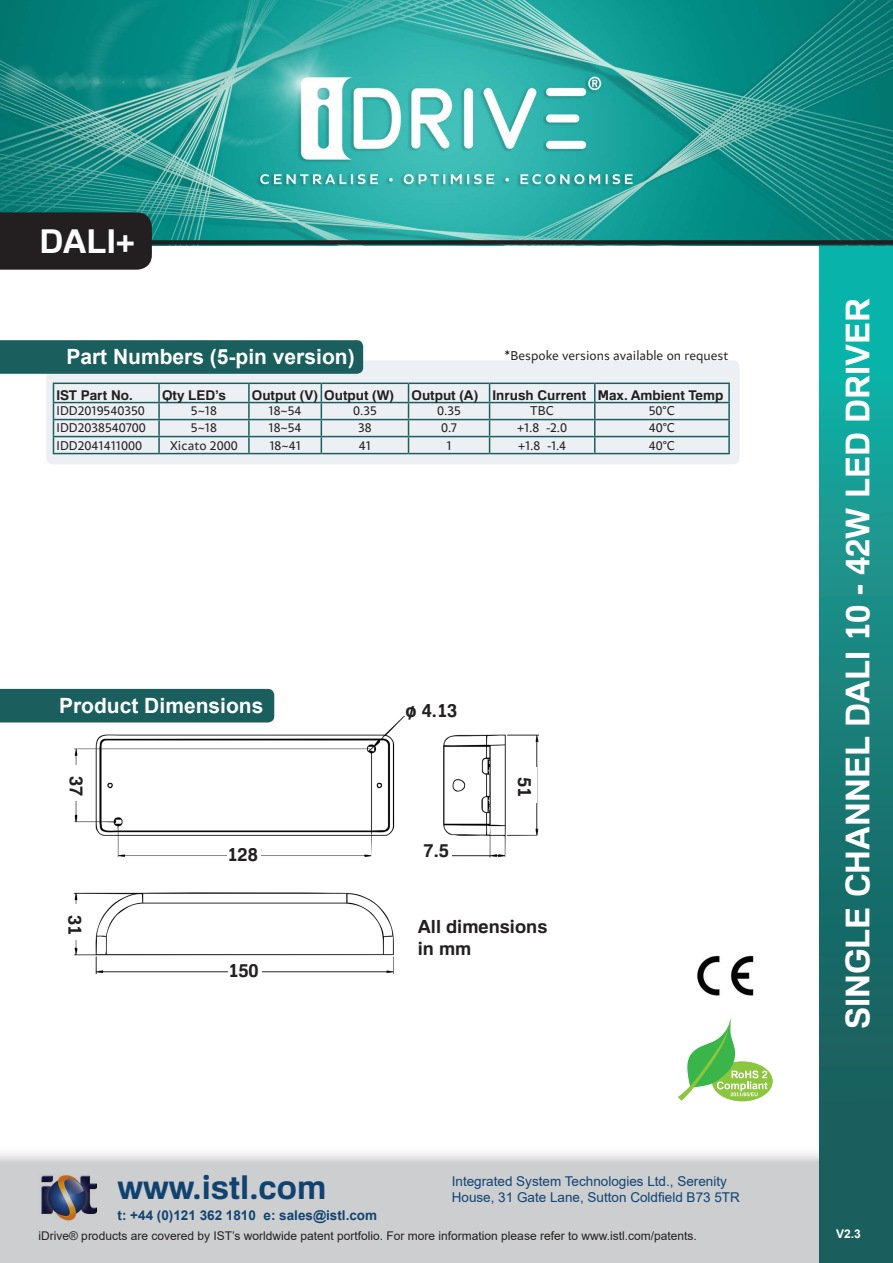
<style>
.page{position:relative;width:893px;height:1263px;background:#fff}
.page>*{position:absolute;margin:0;border:0;box-sizing:border-box;transform-origin:0 0}
.t1{font:700 33px "Familiar Pro";color:#fff}
.t2{font:700 33px "Familiar Pro";color:#114371}
.t3{font:700 21px "Arial";color:#fff}
.t4{font:700 18.15px "Familiar Pro";color:#231f20}
.t5{font:13.5px "Samo Sans";color:#231f20}
.t6{font:13.5px/16.5px "Arial";color:#114371}
.t7{font:700 13.5px "Familiar Pro";color:#231f20}
.t8{font:700 13.5px "Arial";color:#114371}
.t9{font:12px "Arial";color:#231f20}
.t10{font:700 12px "Arial";color:#fff}
</style>
<div class="page">
<div style="left:0;top:1146px;width:836px;height:117px;background:#cdced0"></div>
<div style="left:820px;top:227px;width:73px;height:1036px;background:linear-gradient(to bottom,#0fb7ac,#1d4e4f)"></div>
<img style="left:0;top:0;width:893px;height:246px">
<img style="left:68px;top:707px;width:471px;height:267px">
<div style="left:406px;top:699px;width:52px;height:23px;background:#fff"></div>
<div style="left:227px;top:843px;width:34px;height:24px;background:#fff"></div>
<div style="left:64px;top:765px;width:24px;height:36px;background:#fff"></div>
<div style="left:512px;top:767px;width:24px;height:35px;background:#fff"></div>
<div style="left:424px;top:838px;width:28px;height:25px;background:#fff"></div>
<div style="left:228px;top:959px;width:34px;height:24px;background:#fff"></div>
<div style="left:62px;top:904px;width:24px;height:36px;background:#fff"></div>
<div style="left:418px;top:915px;width:133px;height:75px;background:#fff"></div>
<svg style="left:46px;top:360px;width:694px;height:104px;fill:#ecf0f4"></svg>
<div style="left:0;top:240px;width:893px;height:5px;background:#231f20"></div>
<img style="left:41px;top:1175px;width:56px;height:46px">
<div style="left:0;top:212px;width:152px;height:58px;background:#231f20"></div>
<hr style="left:53px;top:383px;width:106px;height:1px;background:#1a5f5d">
<hr style="left:159px;top:383px;width:90px;height:1px;background:#1a5f5d">
<hr style="left:249px;top:383px;width:72px;height:1px;background:#1a5f5d">
<hr style="left:321px;top:383px;width:87px;height:1px;background:#1a5f5d">
<hr style="left:408px;top:383px;width:82px;height:1px;background:#1a5f5d">
<hr style="left:490px;top:383px;width:105px;height:1px;background:#1a5f5d">
<hr style="left:595px;top:383px;width:135px;height:1px;background:#1a5f5d">
<hr style="left:53px;top:402px;width:106px;height:1px;background:#1a5f5d">
<hr style="left:159px;top:402px;width:90px;height:1px;background:#1a5f5d">
<hr style="left:249px;top:402px;width:72px;height:1px;background:#1a5f5d">
<hr style="left:321px;top:402px;width:87px;height:1px;background:#1a5f5d">
<hr style="left:408px;top:402px;width:82px;height:1px;background:#1a5f5d">
<hr style="left:490px;top:402px;width:105px;height:1px;background:#1a5f5d">
<hr style="left:595px;top:402px;width:135px;height:1px;background:#1a5f5d">
<hr style="left:53px;top:419px;width:106px;height:1px;background:#1a5f5d">
<hr style="left:159px;top:419px;width:90px;height:1px;background:#1a5f5d">
<hr style="left:249px;top:419px;width:72px;height:1px;background:#1a5f5d">
<hr style="left:321px;top:419px;width:87px;height:1px;background:#1a5f5d">
<hr style="left:408px;top:419px;width:82px;height:1px;background:#1a5f5d">
<hr style="left:490px;top:419px;width:105px;height:1px;background:#1a5f5d">
<hr style="left:595px;top:419px;width:135px;height:1px;background:#1a5f5d">
<hr style="left:53px;top:436px;width:106px;height:1px;background:#1a5f5d">
<svg style="left:53px;top:384px;width:1px;height:69px"></svg>
<hr style="left:159px;top:436px;width:90px;height:1px;background:#1a5f5d">
<svg style="left:158px;top:384px;width:2px;height:69px"></svg>
<hr style="left:249px;top:436px;width:72px;height:1px;background:#1a5f5d">
<svg style="left:248px;top:384px;width:2px;height:69px"></svg>
<hr style="left:321px;top:436px;width:87px;height:1px;background:#1a5f5d">
<svg style="left:321px;top:384px;width:1px;height:69px"></svg>
<hr style="left:408px;top:436px;width:82px;height:1px;background:#1a5f5d">
<svg style="left:408px;top:384px;width:1px;height:69px"></svg>
<hr style="left:490px;top:436px;width:105px;height:1px;background:#1a5f5d">
<svg style="left:489px;top:384px;width:1px;height:69px"></svg>
<hr style="left:595px;top:436px;width:135px;height:1px;background:#1a5f5d">
<svg style="left:594px;top:384px;width:1px;height:69px"></svg>
<svg style="left:728px;top:384px;width:2px;height:69px"></svg>
<hr style="left:53px;top:453px;width:106px;height:1px;background:#1a5f5d">
<hr style="left:159px;top:453px;width:90px;height:1px;background:#1a5f5d">
<hr style="left:249px;top:453px;width:72px;height:1px;background:#1a5f5d">
<hr style="left:321px;top:453px;width:87px;height:1px;background:#1a5f5d">
<hr style="left:408px;top:453px;width:82px;height:1px;background:#1a5f5d">
<hr style="left:490px;top:453px;width:105px;height:1px;background:#1a5f5d">
<hr style="left:595px;top:453px;width:135px;height:1px;background:#1a5f5d">
<div style="left:0;top:689px;width:274px;height:33px;background:#1a5f5d"></div>
<div style="left:0;top:340px;width:363px;height:34px;background:#1a5f5d"></div>
<img style="left:697px;top:955px;width:57px;height:41px">
<svg style="left:712px;top:1061px;width:61px;height:40px"></svg>
<svg style="left:678px;top:1017px;width:89px;height:84px"></svg>
<p class="t1" style="left:40px;top:221px;width:97px">DALI+</p>
<p class="t3" style="left:66px;top:342px;width:290px">Part Numbers (5-pin version)</p>
<p class="t5" style="left:504px;top:347px;width:226px">*Bespoke versions available on request</p>
<p class="t7" style="left:56px;top:386px;width:78px">IST Part No.</p>
<p class="t7" style="left:162px;top:386px;width:66px">Qty LED’s</p>
<p class="t7" style="left:252px;top:386px;width:67px">Output (V)</p>
<p class="t7" style="left:324px;top:386px;width:71px">Output (W)</p>
<p class="t7" style="left:411px;top:386px;width:68px">Output (A)</p>
<p class="t7" style="left:493px;top:386px;width:95px">Inrush Current</p>
<p class="t7" style="left:598px;top:386px;width:127px">Max. Ambient Temp</p>
<p class="t5" style="left:56px;top:403px;width:90px">IDD2019540350</p>
<p class="t5" style="left:191px;top:403px;width:28px">5~18</p>
<p class="t5" style="left:269px;top:403px;width:35px">18~54</p>
<p class="t5" style="left:353px;top:403px;width:25px">0.35</p>
<p class="t5" style="left:437px;top:403px;width:25px">0.35</p>
<p class="t5" style="left:530px;top:403px;width:25px">TBC</p>
<p class="t5" style="left:649px;top:403px;width:28px">50°C</p>
<p class="t5" style="left:56px;top:420px;width:91px">IDD2038540700</p>
<p class="t5" style="left:191px;top:420px;width:28px">5~18</p>
<p class="t5" style="left:269px;top:420px;width:35px">18~54</p>
<p class="t5" style="left:358px;top:420px;width:15px">38</p>
<p class="t5" style="left:441px;top:420px;width:17px">0.7</p>
<p class="t5" style="left:517px;top:420px;width:52px">+1.8 -2.0</p>
<p class="t5" style="left:649px;top:420px;width:28px">40°C</p>
<p class="t5" style="left:56px;top:437px;width:87px">IDD2041411000</p>
<p class="t5" style="left:170px;top:437px;width:69px">Xicato 2000</p>
<p class="t5" style="left:269px;top:437px;width:33px">18~41</p>
<p class="t5" style="left:359px;top:437px;width:14px">41</p>
<p class="t5" style="left:446px;top:437px;width:7px">1</p>
<p class="t5" style="left:518px;top:437px;width:49px">+1.8 -1.4</p>
<p class="t5" style="left:649px;top:437px;width:28px">40°C</p>
<p class="t3" style="left:59px;top:690px;width:206px">Product Dimensions</p>
<p class="t4" style="left:406px;top:700px;width:53px">o 4.13</p>
<p class="t4" style="left:409px;top:701px;width:7px">/</p>
<p class="t4" style="left:87px;top:775px;width:22px;rotate:90deg">37</p>
<p class="t4" style="left:536px;top:777px;width:22px;rotate:90deg">51</p>
<p class="t4" style="left:227px;top:843px;width:32px">128</p>
<p class="t4" style="left:424px;top:839px;width:27px">7.5</p>
<p class="t4" style="left:86px;top:914px;width:22px;rotate:90deg">31</p>
<p class="t4" style="left:418px;top:915px;width:131px">All dimensions</p>
<p class="t4" style="left:418px;top:937px;width:55px">in mm</p>
<p class="t4" style="left:228px;top:960px;width:32px">150</p>
<p class="t2" style="left:118px;top:1167px;width:210px">www.istl.com</p>
<p class="t8" style="left:118px;top:1206px;width:261px">t: +44 (0)121 362 1810 e: sales@istl.com</p>
<p class="t6" style="left:452px;top:1172px;width:290px">Integrated System Technologies Ltd., Serenity<br>House, 31 Gate Lane, Sutton Coldfield B73 5TR</p>
<p class="t9" style="left:38px;top:1228px;width:660px">iDrive® products are covered by IST’s worldwide patent portfolio. For more information please refer to www.istl.com/patents.</p>
<p class="t1" style="left:837px;top:1029px;width:732px;rotate:-90deg">SINGLE CHANNEL DALI 10 - 42W LED DRIVER</p>
<p class="t10" style="left:836px;top:1225px;width:26px">V2.3</p>
</div>
